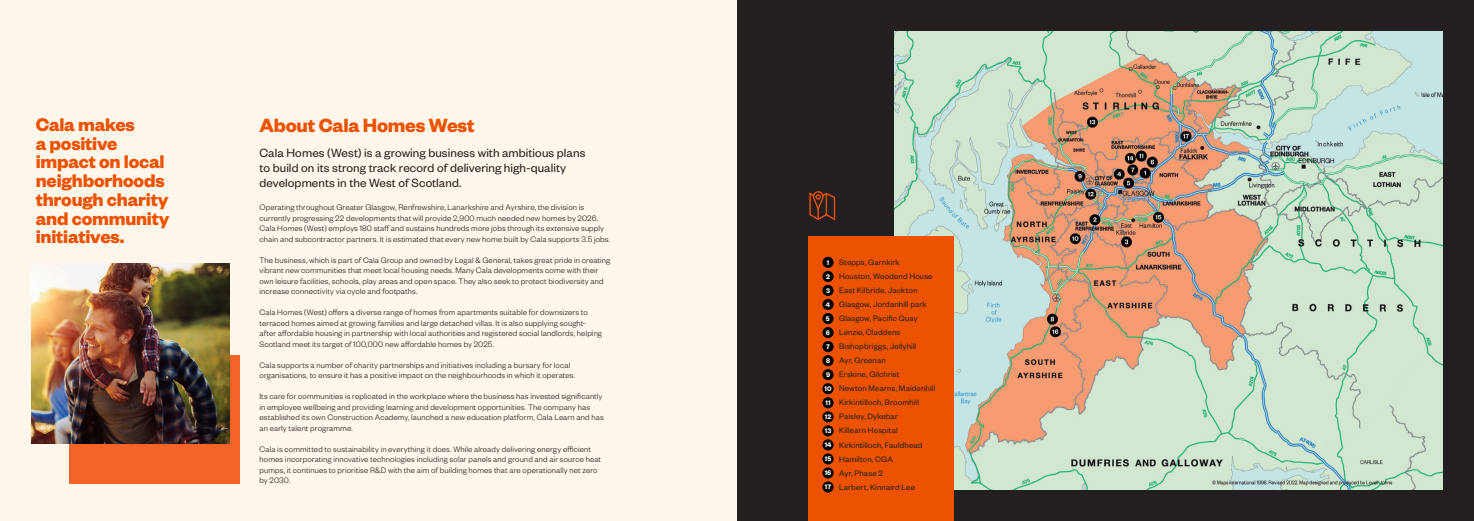
<style>
.page{position:relative;width:1474px;height:521px;background:#fff}
.page>*{position:absolute;margin:0;border:0;box-sizing:border-box;transform-origin:0 0}
.t1{font:700 21px "Founders Grotesk";letter-spacing:-.01em;color:#ed5200}
.t2{font:700 20.12px/18.7px "Founders Grotesk";letter-spacing:-.01em;color:#ed5200}
.t3{font:13.12px/14.9px "Founders Grotesk";letter-spacing:.005em;color:#231f20}
.t4{font:300 8.75px/10.5px "Founders Grotesk";letter-spacing:.015em;color:#231f20}
.t5{font:8.75px "Founders Grotesk";letter-spacing:.015em;color:#231f20}
.t6{font:600 7.35px/14px "Founders Grotesk";color:#fff;text-align:center}
</style>
<div class="page">
<div style="left:737px;top:0;width:736px;height:521px;background:#231f20"></div>
<div style="left:0;top:0;width:737px;height:521px;background:#fff6ec"></div>
<img style="left:895px;top:32px;width:547px;height:457px">
<div style="left:808px;top:236px;width:145px;height:285px;background:#ed5200"></div>
<svg style="left:809px;top:191px;width:27px;height:30px"></svg>
<div style="left:822px;top:257px;width:11px;height:11px;background:#000;border-radius:50%"></div>
<div style="left:822px;top:271px;width:11px;height:11px;background:#000;border-radius:50%"></div>
<div style="left:822px;top:285px;width:11px;height:11px;background:#000;border-radius:50%"></div>
<div style="left:822px;top:299px;width:11px;height:11px;background:#000;border-radius:50%"></div>
<div style="left:822px;top:313px;width:11px;height:11px;background:#000;border-radius:50%"></div>
<div style="left:822px;top:327px;width:11px;height:11px;background:#000;border-radius:50%"></div>
<div style="left:822px;top:341px;width:11px;height:11px;background:#000;border-radius:50%"></div>
<div style="left:822px;top:355px;width:11px;height:11px;background:#000;border-radius:50%"></div>
<div style="left:822px;top:369px;width:11px;height:11px;background:#000;border-radius:50%"></div>
<div style="left:822px;top:383px;width:11px;height:11px;background:#000;border-radius:50%"></div>
<div style="left:822px;top:397px;width:11px;height:11px;background:#000;border-radius:50%"></div>
<div style="left:822px;top:411px;width:11px;height:11px;background:#000;border-radius:50%"></div>
<div style="left:822px;top:425px;width:11px;height:11px;background:#000;border-radius:50%"></div>
<div style="left:822px;top:439px;width:11px;height:11px;background:#000;border-radius:50%"></div>
<div style="left:822px;top:453px;width:11px;height:11px;background:#000;border-radius:50%"></div>
<div style="left:822px;top:467px;width:11px;height:11px;background:#000;border-radius:50%"></div>
<div style="left:822px;top:481px;width:11px;height:11px;background:#000;border-radius:50%"></div>
<div style="left:69px;top:355px;width:170px;height:128px;background:#f26428"></div>
<img style="left:32px;top:264px;width:197px;height:179px">
<p class="t2" style="left:36px;top:114px;width:135px">Cala makes<br>a positive impact on local neighborhoods through charity and community initiatives.</p>
<p class="t1" style="left:259px;top:112px;width:216px">About Cala Homes West</p>
<p class="t3" style="left:259px;top:145px;width:327px">Cala Homes (West) is a growing business with ambitious plans to build on its strong track record of delivering high-quality developments in the West of Scotland.</p>
<p class="t4" style="left:259px;top:202px;width:352px">Operating throughout Greater Glasgow, Renfrewshire, Lanarkshire and Ayrshire, the division is currently progressing 22 developments that will provide 2,900 much needed new homes by 2026.<br>Cala Homes (West) employs 180 staff and sustains hundreds more jobs through its extensive supply chain and subcontractor partners. It is estimated that every new home built by Cala supports 3.5 jobs.</p>
<p class="t4" style="left:259px;top:254px;width:352px">The business, which is part of Cala Group and owned by Legal &amp; General, takes great pride in creating vibrant new communities that meet local housing needs. Many Cala developments come with their own leisure facilities, schools, play areas and open space. They also seek to protect biodiversity and increase connectivity via cycle and footpaths.</p>
<p class="t4" style="left:259px;top:307px;width:344px">Cala Homes (West) offers a diverse range of homes from apartments suitable for downsizers to terraced homes aimed at growing families and large detached villas. It is also supplying sought&shy;after affordable housing in partnership with local authorities and registered social landlords, helping Scotland meet its target of 100,000 new affordable homes by 2025.</p>
<p class="t4" style="left:259px;top:359px;width:317px">Cala supports a number of charity partnerships and initiatives including a bursary for local organisations, to ensure it has a positive impact on the neighbourhoods in which it operates.</p>
<p class="t4" style="left:259px;top:391px;width:346px">Its care for communities is replicated in the workplace where the business has invested significantly in employee wellbeing and providing learning and development opportunities. The company has established its own Construction Academy, launched a new education platform, Cala Learn and has an early talent programme.</p>
<p class="t4" style="left:259px;top:443px;width:343px">Cala is committed to sustainability in everything it does. While already delivering energy efficient homes incorporating innovative technologies including solar panels and ground and air source heat pumps, it continues to prioritise R&amp;D with the aim of building homes that are operationally net zero by 2030.</p>
<p class="t5" style="left:839px;top:257px;width:62px">Stepps, Garnkirk</p>
<p class="t5" style="left:839px;top:271px;width:95px">Houston, Woodend House</p>
<p class="t5" style="left:839px;top:285px;width:80px">East Kilbride, Jackton</p>
<p class="t5" style="left:839px;top:299px;width:89px">Glasgow, Jordanhill park</p>
<p class="t5" style="left:839px;top:313px;width:80px">Glasgow, Pacific Quay</p>
<p class="t5" style="left:839px;top:327px;width:63px">Lenzie, Claddens</p>
<p class="t5" style="left:839px;top:341px;width:79px">Bishopbriggs, Jellyhill</p>
<p class="t5" style="left:839px;top:355px;width:48px">Ayr, Greenan</p>
<p class="t5" style="left:839px;top:369px;width:62px">Erskine, Gilchrist</p>
<p class="t5" style="left:839px;top:383px;width:98px">Newton Mearns, Maidenhill</p>
<p class="t5" style="left:839px;top:397px;width:81px">Kirkintilloch, Broomhill</p>
<p class="t5" style="left:839px;top:411px;width:60px">Paisley, Dykebar</p>
<p class="t5" style="left:839px;top:425px;width:60px">Killearn Hospital</p>
<p class="t5" style="left:839px;top:439px;width:85px">Kirkintilloch, Fauldhead</p>
<p class="t5" style="left:839px;top:453px;width:55px">Hamilton, CGA</p>
<p class="t5" style="left:839px;top:467px;width:45px">Ayr, Phase 2</p>
<p class="t5" style="left:839px;top:481px;width:77px">Larbert, Kinnaird Lee</p>
<p class="t6" style="left:824px;top:255px;width:8px">1<br>2<br>3<br>4<br>5<br>6<br>7<br>8<br>9<br>10<br>11<br>12<br>13<br>14<br>15<br>16<br>17</p>
</div>
